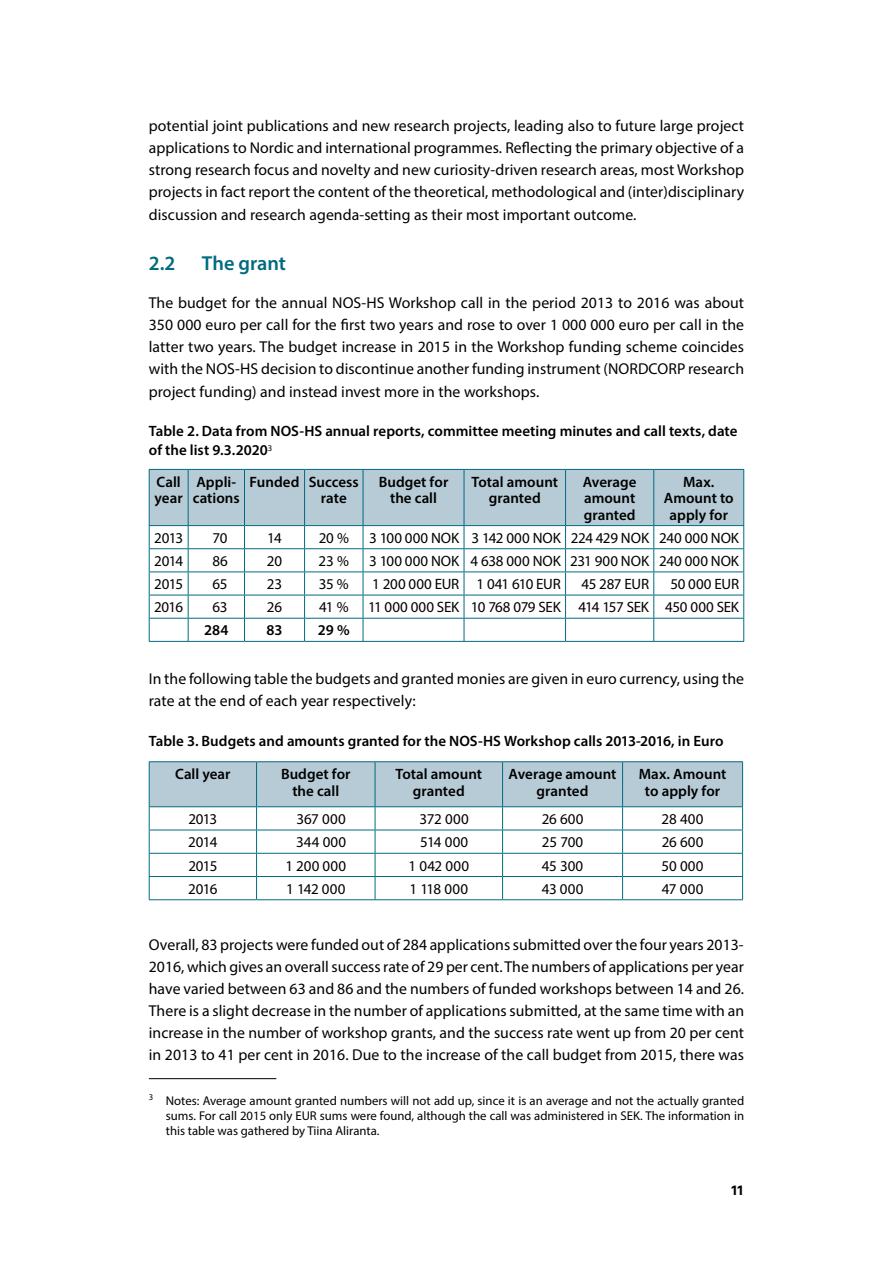
<style>
.page{position:relative;width:893px;height:1263px;background:#fff}
.page>*{position:absolute;margin:0;border:0;box-sizing:border-box;transform-origin:0 0}
._2__otsikkotaso{font:600 20.25px "Myriad Pro";letter-spacing:-.005em;color:#006b80}
.Leipä_1__kpl{font:15.75px/22.2px "Myriad Pro";letter-spacing:.005em;color:#000;text-align:justify}
.Leipä_sis{font:15.75px/22.2px "Myriad Pro";letter-spacing:.005em;color:#000;text-align:justify}
.Taulukko__vasen{font:600 15px/16.5px "Myriad Pro";color:#000;text-align:center}
.Kuvateksti___luette{font:600 15px/19.5px "Myriad Pro";color:#000}
.Taulukko__vasen-2{font:15px "Myriad Pro";letter-spacing:-.01em;color:#000}
.Taulukko_vasen_cond{font:15px "Myriad Pro";letter-spacing:-.01em;color:#000}
.Taulukko_vasen_cond-2{font:15px "Myriad Pro";letter-spacing:-.03em;color:#000}
.Taulukko_vasen_cond-3{font:15px "Myriad Pro";letter-spacing:-.04em;color:#000}
.Taulukko_vasen_cond-4{font:15px "Myriad Pro";letter-spacing:-.05em;color:#000}
.t1{font:700 13.5px "Univers LT Std";color:#000}
.Alaviite{font:12.75px/15px "Myriad Pro";color:#000;text-align:justify}
</style>
<div class="page">
<svg style="left:149px;top:469px;width:595px;height:172px"></svg>
<hr style="left:149px;top:641px;width:39px;height:1px;background:#006b80">
<hr style="left:188px;top:641px;width:56px;height:1px;background:#006b80">
<hr style="left:244px;top:641px;width:61px;height:1px;background:#006b80">
<hr style="left:305px;top:641px;width:58px;height:1px;background:#006b80">
<hr style="left:363px;top:641px;width:101px;height:1px;background:#006b80">
<hr style="left:464px;top:641px;width:102px;height:1px;background:#006b80">
<hr style="left:566px;top:641px;width:88px;height:1px;background:#006b80">
<hr style="left:654px;top:641px;width:90px;height:1px;background:#006b80">
<hr style="left:149px;top:761px;width:108px;height:1px;background:#006b80">
<hr style="left:257px;top:761px;width:118px;height:1px;background:#006b80">
<hr style="left:375px;top:761px;width:128px;height:1px;background:#006b80">
<hr style="left:503px;top:761px;width:120px;height:1px;background:#006b80">
<hr style="left:623px;top:761px;width:120px;height:1px;background:#006b80">
<svg style="left:149px;top:762px;width:594px;height:137px"></svg>
<hr style="left:149px;top:899px;width:108px;height:1px;background:#006b80">
<hr style="left:257px;top:899px;width:118px;height:1px;background:#006b80">
<hr style="left:375px;top:899px;width:128px;height:1px;background:#006b80">
<hr style="left:503px;top:899px;width:120px;height:1px;background:#006b80">
<hr style="left:623px;top:899px;width:120px;height:1px;background:#006b80">
<hr style="left:149px;top:1078px;width:127px;height:1px;background:#000">
<p class="Leipä_sis" style="left:149px;top:114px;width:597px">potential joint publications and new research projects, leading also to future large project applications to Nordic and international programmes. Reflecting the primary objective of a strong research focus and novelty and new curiosity-driven research areas, most Workshop projects in fact report the content of the theoretical, methodological and (inter)disciplinary discussion and research agenda-setting as their most important outcome.</p>
<p class="_2__otsikkotaso" style="left:149px;top:250px;width:28px">2.2</p>
<p class="_2__otsikkotaso" style="left:202px;top:250px;width:86px">The grant</p>
<p class="Leipä_1__kpl" style="left:149px;top:291px;width:597px">The budget for the annual NOS-HS Workshop call in the period 2013 to 2016 was about 350 000 euro per call for the first two years and rose to over 1 000 000 euro per call in the latter two years. The budget increase in 2015 in the Workshop funding scheme coincides with the NOS-HS decision to discontinue another funding instrument (NORDCORP research project funding) and instead invest more in the workshops.</p>
<p class="Kuvateksti___luette" style="left:149px;top:421px;width:590px">Table 2. Data from NOS-HS annual reports, committee meeting minutes and call texts, date of the list 9.3.2020<sup>3</sup></p>
<p class="Taulukko__vasen" style="left:155px;top:473px;width:30px;text-align:left">Call year</p>
<p class="Taulukko__vasen" style="left:193px;top:473px;width:48px;text-align:left">Appli&shy;cations</p>
<p class="Taulukko__vasen" style="left:250px;top:473px;width:51px">Funded</p>
<p class="Taulukko__vasen" style="left:309px;top:473px;width:51px">Success rate</p>
<p class="Taulukko__vasen" style="left:379px;top:473px;width:71px">Budget for the call</p>
<p class="Taulukko__vasen" style="left:471px;top:473px;width:88px">Total amount granted</p>
<p class="Taulukko__vasen" style="left:583px;top:473px;width:55px;text-align:justify">Average amount granted</p>
<p class="Taulukko__vasen" style="left:664px;top:473px;width:71px">Max.<br>Amount to apply for</p>
<p class="Taulukko__vasen-2" style="left:154px;top:528px;width:30px">2013</p>
<p class="Taulukko__vasen-2" style="left:213px;top:528px;width:16px">70</p>
<p class="Taulukko__vasen-2" style="left:267px;top:528px;width:16px">14</p>
<p class="Taulukko__vasen-2" style="left:319px;top:528px;width:32px">20 %</p>
<p class="Taulukko_vasen_cond" style="left:369px;top:528px;width:92px">3 100 000 NOK</p>
<p class="Taulukko_vasen_cond" style="left:472px;top:528px;width:91px">3 142 000 NOK</p>
<p class="Taulukko_vasen_cond" style="left:571px;top:528px;width:80px">224 429 NOK</p>
<p class="Taulukko_vasen_cond" style="left:659px;top:528px;width:81px">240 000 NOK</p>
<p class="Taulukko__vasen-2" style="left:154px;top:552px;width:31px">2014</p>
<p class="Taulukko__vasen-2" style="left:212px;top:552px;width:17px">86</p>
<p class="Taulukko__vasen-2" style="left:267px;top:552px;width:17px">20</p>
<p class="Taulukko__vasen-2" style="left:319px;top:552px;width:32px">23 %</p>
<p class="Taulukko_vasen_cond" style="left:369px;top:552px;width:92px">3 100 000 NOK</p>
<p class="Taulukko_vasen_cond" style="left:471px;top:552px;width:92px">4 638 000 NOK</p>
<p class="Taulukko_vasen_cond" style="left:570px;top:552px;width:81px">231 900 NOK</p>
<p class="Taulukko_vasen_cond" style="left:659px;top:552px;width:81px">240 000 NOK</p>
<p class="Taulukko__vasen-2" style="left:154px;top:575px;width:30px">2015</p>
<p class="Taulukko__vasen-2" style="left:212px;top:575px;width:17px">65</p>
<p class="Taulukko__vasen-2" style="left:267px;top:575px;width:17px">23</p>
<p class="Taulukko__vasen-2" style="left:319px;top:575px;width:32px">35 %</p>
<p class="Taulukko_vasen_cond" style="left:372px;top:575px;width:89px">1 200 000 EUR</p>
<p class="Taulukko_vasen_cond-3" style="left:477px;top:575px;width:86px">1 041 610 EUR</p>
<p class="Taulukko_vasen_cond" style="left:581px;top:575px;width:69px">45 287 EUR</p>
<p class="Taulukko_vasen_cond" style="left:670px;top:575px;width:70px">50 000 EUR</p>
<p class="Taulukko__vasen-2" style="left:154px;top:598px;width:31px">2016</p>
<p class="Taulukko__vasen-2" style="left:212px;top:598px;width:17px">63</p>
<p class="Taulukko__vasen-2" style="left:267px;top:598px;width:17px">26</p>
<p class="Taulukko__vasen-2" style="left:319px;top:598px;width:31px">41 %</p>
<p class="Taulukko_vasen_cond" style="left:368px;top:598px;width:93px">11 000 000 SEK</p>
<p class="Taulukko_vasen_cond-2" style="left:471px;top:598px;width:91px">10 768 079 SEK</p>
<p class="Taulukko_vasen_cond-4" style="left:579px;top:598px;width:72px">414 157 SEK</p>
<p class="Taulukko_vasen_cond" style="left:665px;top:598px;width:75px">450 000 SEK</p>
<p class="Taulukko__vasen" style="left:204px;top:622px;width:26px">284</p>
<p class="Taulukko__vasen" style="left:267px;top:622px;width:17px">83</p>
<p class="Taulukko__vasen" style="left:318px;top:622px;width:33px">29 %</p>
<p class="Leipä_1__kpl" style="left:149px;top:668px;width:597px">In the following table the budgets and granted monies are given in euro currency, using the rate at the end of each year respectively:</p>
<p class="Kuvateksti___luette" style="left:149px;top:730px;width:576px">Table 3. Budgets and amounts granted for the NOS-HS Workshop calls 2013-2016, in Euro</p>
<p class="Taulukko__vasen" style="left:175px;top:765px;width:57px">Call year</p>
<p class="Taulukko__vasen" style="left:281px;top:765px;width:71px">Budget for the call</p>
<p class="Taulukko__vasen" style="left:395px;top:765px;width:88px">Total amount granted</p>
<p class="Taulukko__vasen" style="left:509px;top:765px;width:109px">Average amount granted</p>
<p class="Taulukko__vasen" style="left:639px;top:765px;width:89px">Max. Amount to apply for</p>
<p class="Taulukko__vasen-2" style="left:188px;top:810px;width:30px">2013</p>
<p class="Taulukko__vasen-2" style="left:296px;top:810px;width:51px">367 000</p>
<p class="Taulukko__vasen-2" style="left:420px;top:810px;width:51px">372 000</p>
<p class="Taulukko__vasen-2" style="left:542px;top:810px;width:43px">26 600</p>
<p class="Taulukko__vasen-2" style="left:662px;top:810px;width:43px">28 400</p>
<p class="Taulukko__vasen-2" style="left:188px;top:833px;width:31px">2014</p>
<p class="Taulukko__vasen-2" style="left:296px;top:833px;width:52px">344 000</p>
<p class="Taulukko__vasen-2" style="left:420px;top:833px;width:50px">514 000</p>
<p class="Taulukko__vasen-2" style="left:542px;top:833px;width:43px">25 700</p>
<p class="Taulukko__vasen-2" style="left:662px;top:833px;width:43px">26 600</p>
<p class="Taulukko__vasen-2" style="left:188px;top:856px;width:30px">2015</p>
<p class="Taulukko__vasen-2" style="left:285px;top:856px;width:62px">1 200 000</p>
<p class="Taulukko__vasen-2" style="left:409px;top:856px;width:62px">1 042 000</p>
<p class="Taulukko__vasen-2" style="left:542px;top:856px;width:43px">45 300</p>
<p class="Taulukko__vasen-2" style="left:662px;top:856px;width:44px">50 000</p>
<p class="Taulukko__vasen-2" style="left:188px;top:879px;width:31px">2016</p>
<p class="Taulukko__vasen-2" style="left:286px;top:879px;width:61px">1 142 000</p>
<p class="Taulukko__vasen-2" style="left:410px;top:879px;width:60px">1 118 000</p>
<p class="Taulukko__vasen-2" style="left:542px;top:879px;width:43px">43 000</p>
<p class="Taulukko__vasen-2" style="left:662px;top:879px;width:43px">47 000</p>
<p class="Leipä_1__kpl" style="left:149px;top:933px;width:597px">Overall, 83 projects were funded out of 284 applications submitted over the four years 2013- 2016, which gives an overall success rate of 29 per cent. The numbers of applications per year have varied between 63 and 86 and the numbers of funded workshops between 14 and 26.<br>There is a slight decrease in the number of applications submitted, at the same time with an increase in the number of workshop grants, and the success rate went up from 20 per cent in 2013 to 41 per cent in 2016. Due to the increase of the call budget from 2015, there was</p>
<p class="Alaviite" style="left:166px;top:1093px;width:580px;text-indent:-17px"><sup>3</sup> Notes: Average amount granted numbers will not add up, since it is an average and not the actually granted sums. For call 2015 only EUR sums were found, although the call was administered in SEK. The information in this table was gathered by Tiina Aliranta.</p>
<p class="t1" style="left:730px;top:1182px;width:15px">11</p>
</div>
